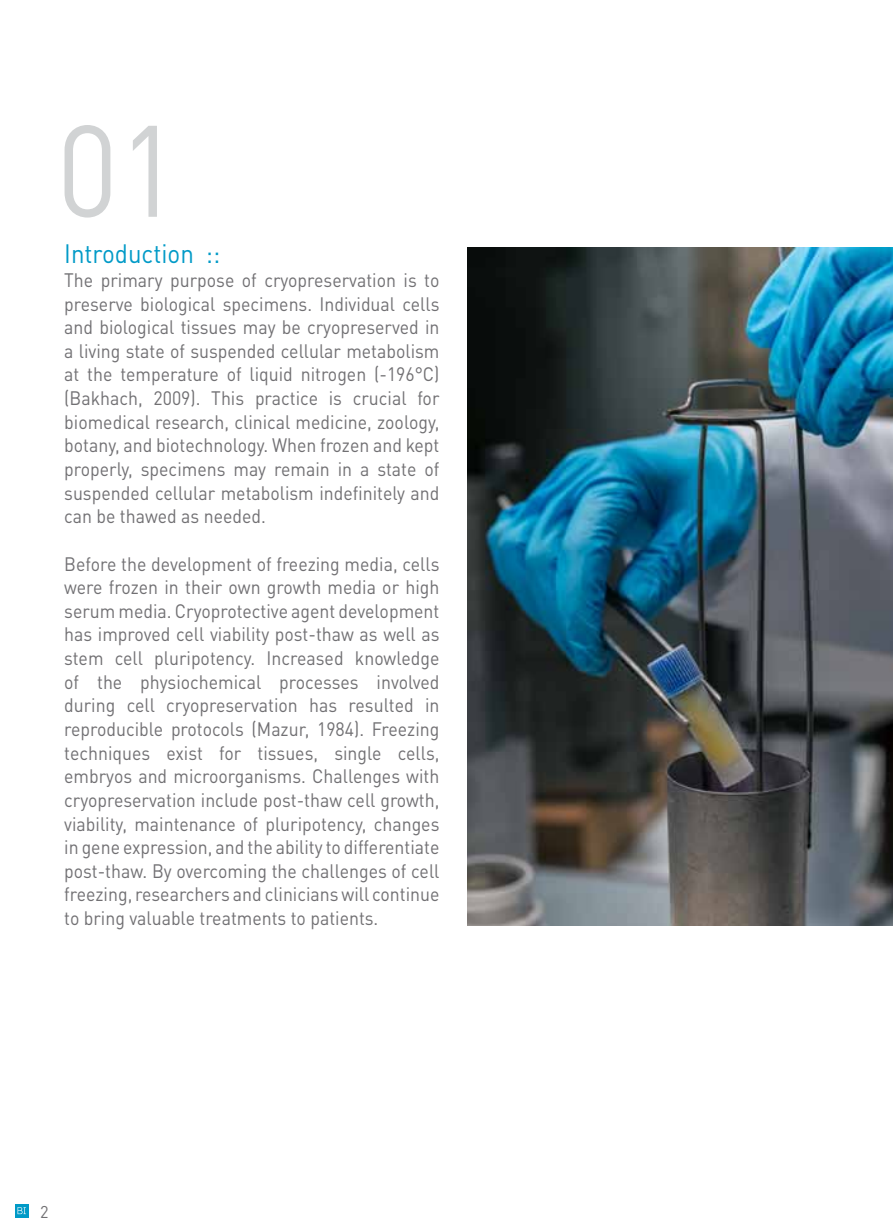
<style>
.page{position:relative;width:893px;height:1231px;background:#fff}
.page>*{position:absolute;margin:0;border:0;box-sizing:border-box;transform-origin:0 0}
.t1{font:127.75px "DINOT";color:#d1d3d4;scale:.92 1}
.t2{font:26.25px "DINOT";color:#009ac7;scale:.92 1}
.t3{font:19.25px/23.6px "DINOT";color:#717073;text-align:justify;scale:.92 1}
.t4{font:16.8px "DINOT";color:#717073;scale:.96 1}
</style>
<div class="page">
<img style="left:468px;top:248px;width:425px;height:676px">
<svg style="left:15px;top:1204px;width:14px;height:13px"></svg>
<svg style="left:18px;top:1206px;width:8px;height:7px"></svg>
<h1 class="t1" style="left:57px;top:91px;width:135px">01</h1>
<h2 class="t2" style="left:64px;top:237px;width:171px">Introduction ::</h2>
<p class="t3" style="left:64px;top:268px;width:409px">The primary purpose of cryopreservation is to preserve biological specimens. Individual cells and biological tissues may be cryopreserved in a living state of suspended cellular metabolism at the temperature of liquid nitrogen (-196°C) (Bakhach, 2009). This practice is crucial for biomedical research, clinical medicine, zoology, botany, and biotechnology. When frozen and kept properly, specimens may remain in a state of suspended cellular metabolism indefinitely and can be thawed as needed.</p>
<p class="t3" style="left:64px;top:551px;width:409px">Before the development of freezing media, cells were frozen in their own growth media or high serum media. Cryoprotective agent development has improved cell viability post-thaw as well as stem cell pluripotency. Increased knowledge of the physiochemical processes involved during cell cryopreservation has resulted in reproducible protocols (Mazur, 1984). Freezing techniques exist for tissues, single cells, embryos and microorganisms. Challenges with cryopreservation include post-thaw cell growth, viability, maintenance of pluripotency, changes in gene expression, and the ability to differentiate post-thaw. By overcoming the challenges of cell freezing, researchers and clinicians will continue to bring valuable treatments to patients.</p>
<p class="t4" style="left:40px;top:1201px;width:10px">2</p>
</div>
